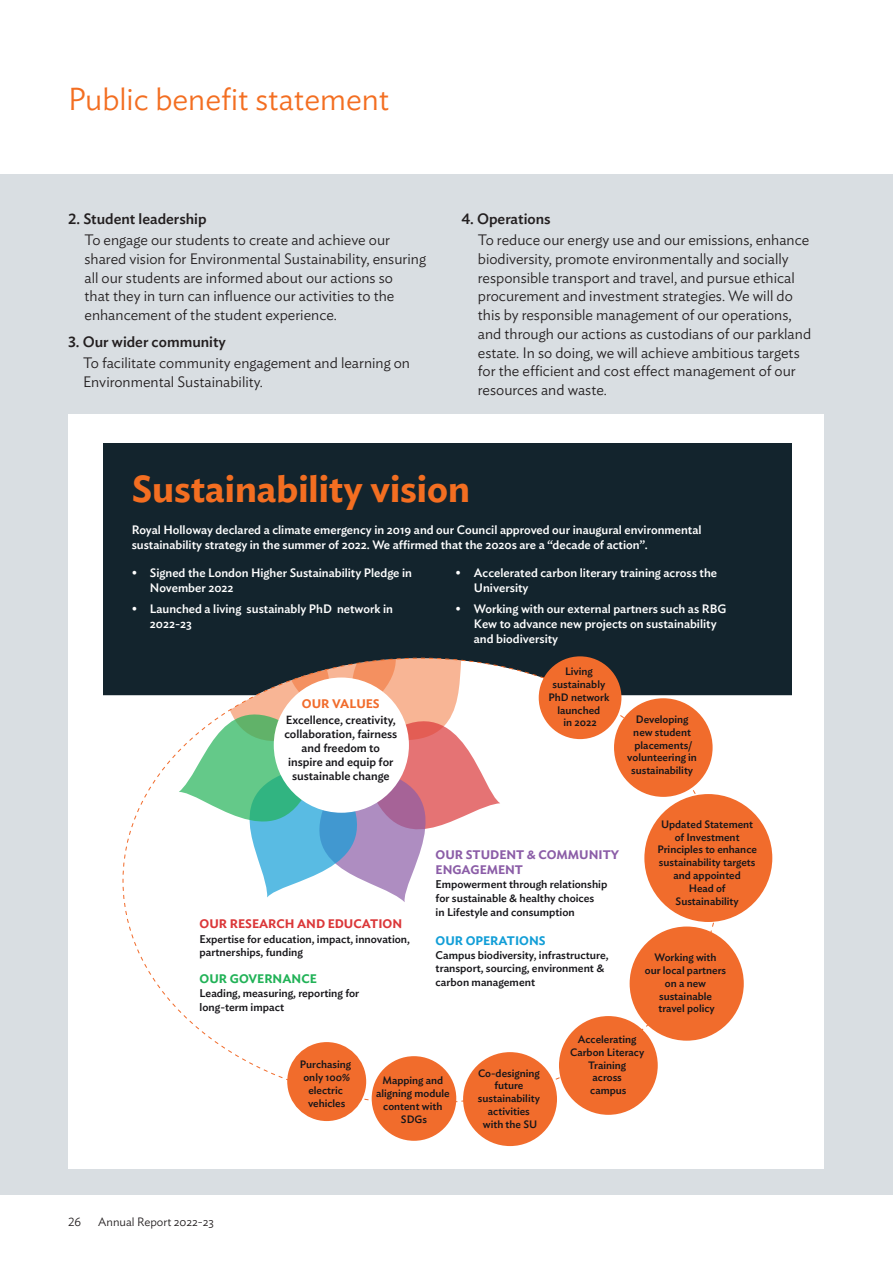
<style>
.page{position:relative;width:893px;height:1263px;background:#fff}
.page>*{position:absolute;margin:0;border:0;box-sizing:border-box;transform-origin:0 0}
.t1{font:600 37.35px "Ideal Sans";color:#f36e21}
.t2{font:300 31.5px "Ideal Sans";color:#f36e21}
.t3{font:300 15px/18.8px "Ideal Sans";color:#231f20}
.t4{font:500 15px "Ideal Sans";color:#231f20}
.t5{font:600 12.3px/14.9px "Ideal Sans";color:#8b5da7}
.t6{font:600 12.3px "Ideal Sans";color:#db3739}
.t7{font:600 12.3px "Ideal Sans";color:#129ed7}
.t8{font:600 12.3px "Ideal Sans";color:#21b257}
.t9{font:600 12.3px "Ideal Sans";color:#f16c2c}
.t10{font:500 12.15px/15.1px "Ideal Sans";color:#fff}
.t11{font:300 12px "Ideal Sans";color:#231f20}
.t12{font:500 11.85px/14.1px "Ideal Sans";color:#17161a;text-align:center}
.t13{font:500 11.1px/13.5px "Ideal Sans";color:#17161a}
.t14{font:500 10.65px/12.8px "Ideal Sans";color:#17161a;text-align:center}
</style>
<div class="page">
<div style="left:0;top:174px;width:893px;height:1021px;background:#d9dee2"></div>
<div style="left:68px;top:415px;width:756px;height:754px;background:#fff"></div>
<div style="left:103px;top:444px;width:688px;height:251px;background:#13242d"></div>
<div style="left:614px;top:698px;width:99px;height:99px;background:#f16c2c;border-radius:50%"></div>
<div style="left:372px;top:1056px;width:84px;height:85px;background:#f16c2c;border-radius:50%"></div>
<div style="left:463px;top:1052px;width:94px;height:94px;background:#f16c2c;border-radius:50%"></div>
<div style="left:539px;top:656px;width:82px;height:83px;background:#f16c2c;border-radius:50%"></div>
<div style="left:559px;top:1016px;width:99px;height:99px;background:#f16c2c;border-radius:50%"></div>
<div style="left:630px;top:926px;width:114px;height:115px;background:#f16c2c;border-radius:50%"></div>
<div style="left:644px;top:794px;width:128px;height:128px;background:#f16c2c;border-radius:50%"></div>
<svg style="left:179px;top:658px;width:321px;height:244px"></svg>
<div style="left:274px;top:677px;width:135px;height:136px;background:#fff;border-radius:50%"></div>
<div style="left:287px;top:1042px;width:79px;height:79px;background:#f16c2c;border-radius:50%"></div>
<h2 class="t2" style="left:68px;top:75px;width:323px">Public benefit statement</h2>
<p class="t4" style="left:68px;top:207px;width:140px">2. Student leadership</p>
<p class="t3" style="left:85px;top:229px;width:343px">To engage our students to create and achieve our shared vision for Environmental Sustainability, ensuring all our students are informed about our actions so<br>that they in turn can influence our activities to the enhancement of the student experience.</p>
<p class="t4" style="left:68px;top:331px;width:159px">3. Our wider community</p>
<p class="t3" style="left:83px;top:352px;width:329px">To facilitate community engagement and learning on<br>Environmental Sustainability.</p>
<p class="t4" style="left:461px;top:207px;width:91px">4. Operations</p>
<p class="t3" style="left:478px;top:229px;width:335px">To reduce our energy use and our emissions, enhance biodiversity, promote environmentally and socially responsible transport and travel, and pursue ethical procurement and investment strategies. We will do this by responsible management of our operations, and through our actions as custodians of our parkland estate. In so doing, we will achieve ambitious targets for the efficient and cost effect management of our resources and waste.</p>
<h1 class="t1" style="left:132px;top:460px;width:340px">Sustainability vision</h1>
<p class="t10" style="left:132px;top:521px;width:571px">Royal Holloway declared a climate emergency in 2019 and our Council approved our inaugural environmental sustainability strategy in the summer of 2022. We affirmed that the 2020s are a “decade of action”.</p>
<p class="t10" style="left:150px;top:564px;width:264px;text-indent:-18px">• Signed the London Higher Sustainability Pledge in<br>November 2022</p>
<p class="t10" style="left:150px;top:600px;width:245px;text-indent:-18px">• Launched a living sustainably PhD network in<br>2022-23</p>
<p class="t10" style="left:474px;top:564px;width:245px;text-indent:-18px">• Accelerated carbon literary training across the<br>University</p>
<p class="t10" style="left:474px;top:600px;width:254px;text-indent:-18px">• Working with our external partners such as RBG<br>Kew to advance new projects on sustainability and biodiversity</p>
<p class="t9" style="left:302px;top:694px;width:79px">OUR VALUES</p>
<p class="t12" style="left:284px;top:711px;width:114px">Excellence, creativity, collaboration, fairness and freedom to inspire and equip for sustainable change</p>
<p class="t6" style="left:200px;top:914px;width:204px">OUR RESEARCH AND EDUCATION</p>
<p class="t13" style="left:200px;top:931px;width:212px">Expertise for education, impact, innovation, partnerships, funding</p>
<p class="t8" style="left:200px;top:969px;width:119px">OUR GOVERNANCE</p>
<p class="t13" style="left:200px;top:985px;width:161px">Leading, measuring, reporting for long-term impact</p>
<p class="t14" style="left:549px;top:664px;width:62px">Living sustainably<br>PhD network launched<br>in 2022</p>
<p class="t14" style="left:627px;top:712px;width:71px">Developing new student placements/ volunteering in sustainability</p>
<p class="t5" style="left:436px;top:846px;width:185px">OUR STUDENT &amp; COMMUNITY<br>ENGAGEMENT</p>
<p class="t13" style="left:436px;top:877px;width:173px">Empowerment through relationship for sustainable &amp; healthy choices<br>in Lifestyle and consumption</p>
<p class="t7" style="left:436px;top:930px;width:111px">OUR OPERATIONS</p>
<p class="t13" style="left:436px;top:947px;width:174px">Campus biodiversity, infrastructure, transport, sourcing, environment &amp; carbon management</p>
<p class="t14" style="left:657px;top:817px;width:101px">Updated Statement of Investment<br>Principles to enhance sustainability targets and appointed<br>Head of<br>Sustainability</p>
<p class="t14" style="left:645px;top:950px;width:83px">Working with<br>our local partners on a new sustainable travel policy</p>
<p class="t11" style="left:68px;top:1213px;width:15px">26</p>
<p class="t11" style="left:98px;top:1212px;width:117px">Annual Report 2022-23</p>
<p class="t14" style="left:300px;top:1057px;width:53px">Purchasing only 100% electric vehicles</p>
<p class="t14" style="left:376px;top:1073px;width:75px">Mapping and aligning module content with<br>SDGs</p>
<p class="t14" style="left:478px;top:1066px;width:63px">Co-designing future sustainability activities with the SU</p>
<p class="t14" style="left:570px;top:1032px;width:76px">Accelerating<br>Carbon Literacy<br>Training<br>across<br>campus</p>
</div>
